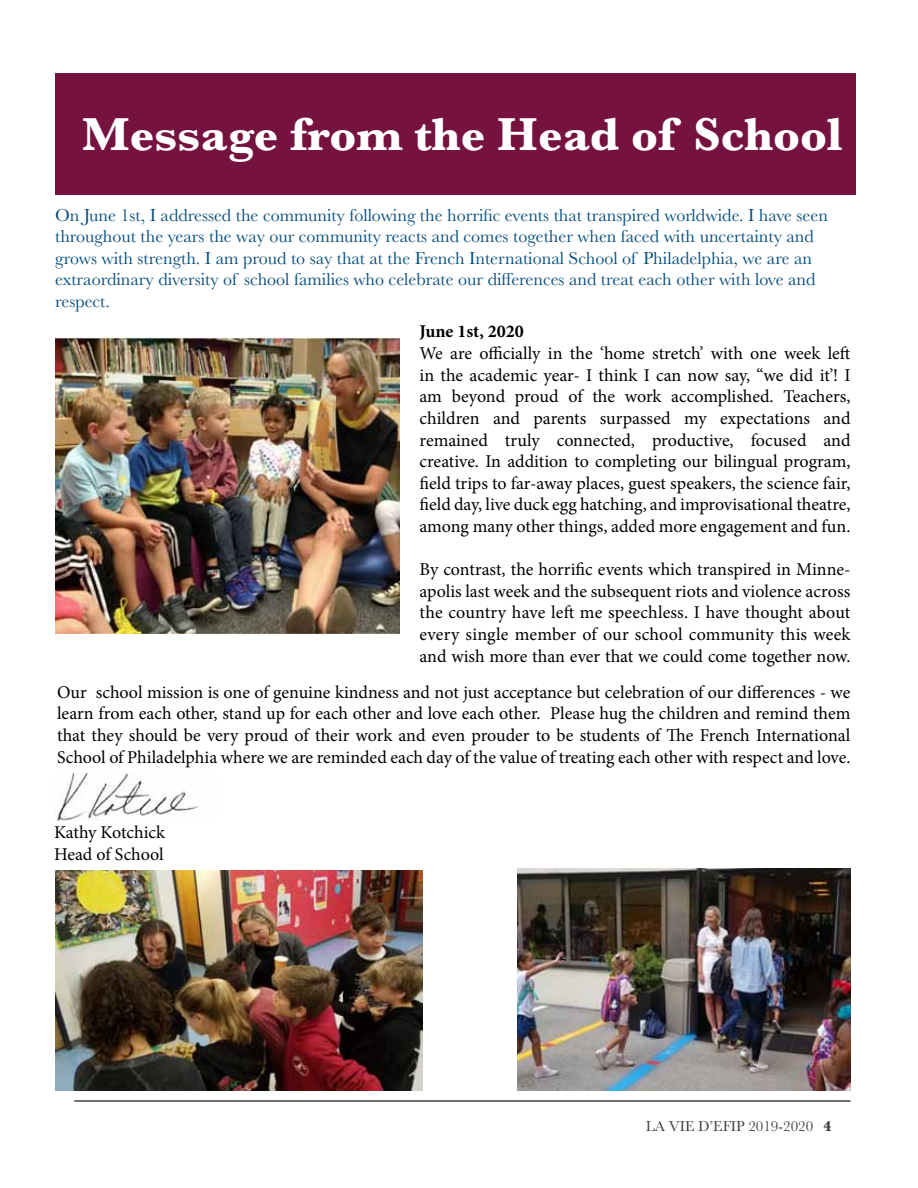
<style>
.page{position:relative;width:918px;height:1188px;background:#fff}
.page>*{position:absolute;margin:0;border:0;box-sizing:border-box;transform-origin:0 0}
.t1{font:700 48px "Baskerville";color:#fff}
.t2{font:18px/21.6px "Minion Pro";letter-spacing:-.005em;color:#000;text-align:justify}
.t3{font:18px/21.6px "Baskerville";color:#094e7d}
.t4{font:700 18px "Minion Pro";color:#000}
.t5{font:15px "Baskerville";color:#414042}
.s1{font-weight:700}
</style>
<div class="page">
<div style="left:55px;top:73px;width:801px;height:122px;background:#751240"></div>
<img style="left:55px;top:338px;width:344px;height:295px">
<hr style="left:74px;top:1100px;width:776px;height:2px;background:#414042">
<img style="left:56px;top:870px;width:366px;height:220px">
<img style="left:517px;top:868px;width:333px;height:222px">
<img style="left:56px;top:773px;width:143px;height:48px">
<h1 class="t1" style="left:82px;top:101px;width:762px">Message from the Head of School</h1>
<p class="t3" style="left:55px;top:204px;width:774px">On June 1st, I addressed the community following the horrific events that transpired worldwide. I have seen throughout the years the way our community reacts and comes together when faced with uncertainty and grows with strength. I am proud to say that at the French International School of Philadelphia, we are an extraordinary diversity of school families who celebrate our differences and treat each other with love and respect.</p>
<p class="t4" style="left:420px;top:318px;width:106px">June 1st, 2020</p>
<p class="t2" style="left:420px;top:343px;width:432px">We are officially in the ‘home stretch’ with one week left in the academic year- I think I can now say, “we did it’! I am beyond proud of the work accomplished. Teachers, children and parents surpassed my expectations and remained truly connected, productive, focused and creative. In addition to completing our bilingual program, field trips to far-away places, guest speakers, the science fair, field day, live duck egg hatching, and improvisational theatre, among many other things, added more engagement and fun.</p>
<p class="t2" style="left:420px;top:559px;width:432px">By contrast, the horrific events which transpired in Minne&shy;apolis last week and the subsequent riots and violence across the country have left me speechless. I have thought about every single member of our school community this week and wish more than ever that we could come together now.</p>
<p class="t2" style="left:57px;top:681px;width:795px">Our school mission is one of genuine kindness and not just acceptance but celebration of our differences - we learn from each other, stand up for each other and love each other. Please hug the children and remind them that they should be very proud of their work and even prouder to be students of The French International School of Philadelphia where we are reminded each day of the value of treating each other with respect and love.</p>
<p class="t2" style="left:54px;top:822px;width:113px">Kathy Kotchick<br>Head of School</p>
<p class="t5" style="left:646px;top:1117px;width:187px">La Vie d’EFIP 2019-2020 <span class="s1">4</span></p>
</div>
